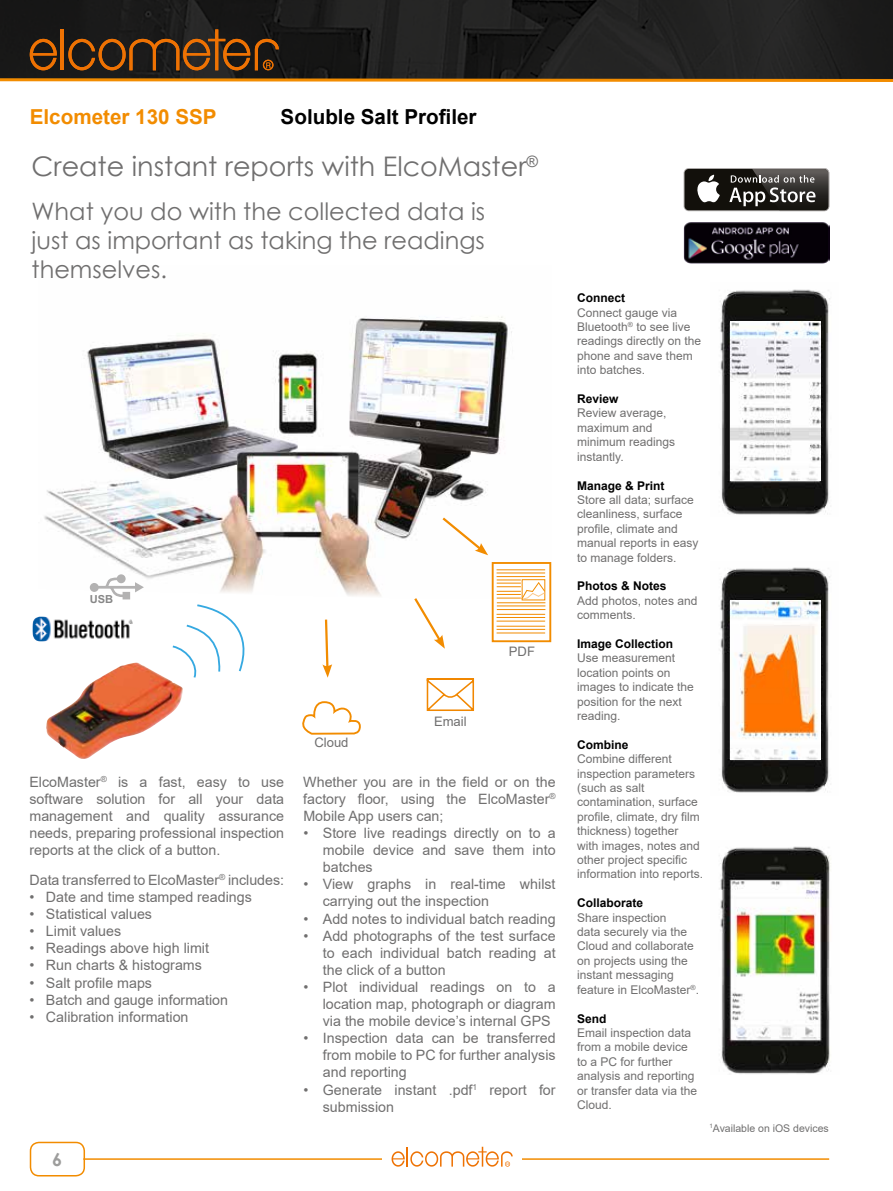
<style>
.page{position:relative;width:893px;height:1191px;background:#fff}
.page>*{position:absolute;margin:0;border:0;box-sizing:border-box;transform-origin:0 0}
.t1{font:27px "Century Gothic";color:#706f6f}
.t2{font:24px/28.8px "Century Gothic";color:#706f6f;text-align:justify}
.t3{font:700 20.7px "Arial";color:#000}
.t4{font:700 20.7px "Arial";color:#f28c00}
.t5{font:700 18px "Century Gothic";color:#9d9d9c}
.t6{font:14.25px/17.1px "Arial";color:#706f6f;text-align:justify}
.t7{font:13.05px "Arial";color:#706f6f}
.t8{font:12px/14.4px "Arial";color:#706f6f}
.t9{font:700 12px "Arial";color:#000}
.t10{font:700 11.1px "Arial";color:#878787}
.t11{font:10.5px "Arial";color:#706f6f}
</style>
<div class="page">
<div style="left:30px;top:1141px;width:55px;height:35px;border:2px solid #f28c00;border-radius:9px"></div>
<hr style="left:83px;top:1158px;width:746px;height:1px;background:#f28c00">
<div style="left:382px;top:1139px;width:140px;height:35px;background:#fff"></div>
<svg style="left:392px;top:1146px;width:121px;height:20px"></svg>
<div style="left:0;top:0;width:893px;height:79px;background:#20201f"></div>
<hr style="left:61px;top:29px;width:3px;height:41px;background:#ee7203">
<svg style="left:30px;top:39px;width:27px;height:31px"></svg>
<svg style="left:68px;top:29px;width:211px;height:41px"></svg>
<svg style="left:0;top:77px;width:893px;height:5px"></svg>
<img style="left:44px;top:316px;width:468px;height:282px">
<img style="left:719px;top:846px;width:112px;height:228px">
<img style="left:720px;top:289px;width:110px;height:226px">
<img style="left:731px;top:322px;width:89px;height:158px">
<img style="left:720px;top:567px;width:110px;height:226px">
<img style="left:731px;top:600px;width:89px;height:159px">
<div style="left:684px;top:169px;width:144px;height:41px;background:#12100b;border-radius:4px"></div>
<svg style="left:697px;top:175px;width:23px;height:27px"></svg>
<img style="left:752px;top:168px;width:77px;height:43px">
<img style="left:752px;top:169px;width:76px;height:41px">
<svg style="left:729px;top:175px;width:98px;height:36px"></svg>
<img style="left:683px;top:222px;width:147px;height:41px">
<img style="left:46px;top:662px;width:137px;height:97px">
<img style="left:33px;top:616px;width:100px;height:25px">
<svg style="left:90px;top:574px;width:54px;height:25px"></svg>
<svg style="left:171px;top:604px;width:74px;height:76px"></svg>
<svg style="left:427px;top:678px;width:47px;height:33px"></svg>
<svg style="left:492px;top:562px;width:59px;height:80px"></svg>
<hr style="left:497px;top:569px;width:48px;height:1px;background:#f28c00">
<hr style="left:497px;top:572px;width:48px;height:1px;background:#f28c00">
<hr style="left:497px;top:576px;width:48px;height:1px;background:#f28c00">
<hr style="left:497px;top:602px;width:48px;height:1px;background:#f28c00">
<hr style="left:497px;top:605px;width:48px;height:1px;background:#f28c00">
<hr style="left:497px;top:609px;width:48px;height:1px;background:#f28c00">
<hr style="left:497px;top:614px;width:48px;height:1px;background:#f28c00">
<hr style="left:497px;top:617px;width:48px;height:1px;background:#f28c00">
<hr style="left:497px;top:620px;width:48px;height:1px;background:#f28c00">
<hr style="left:497px;top:626px;width:48px;height:1px;background:#f28c00">
<hr style="left:497px;top:629px;width:48px;height:1px;background:#f28c00">
<hr style="left:497px;top:632px;width:48px;height:1px;background:#f28c00">
<svg style="left:497px;top:579px;width:49px;height:21px"></svg>
<svg style="left:302px;top:701px;width:59px;height:34px"></svg>
<svg style="left:440px;top:515px;width:48px;height:40px"></svg>
<svg style="left:322px;top:619px;width:10px;height:58px"></svg>
<svg style="left:412px;top:595px;width:33px;height:53px"></svg>
<h3 class="t4" style="left:30px;top:103px;width:188px">Elcometer 130 SSP</h3>
<h3 class="t3" style="left:281px;top:103px;width:197px">Soluble Salt Profiler</h3>
<h1 class="t1" style="left:32px;top:147px;width:508px">Create instant reports with ElcoMaster<sup>®</sup></h1>
<h2 class="t2" style="left:32px;top:197px;width:455px">What you do with the collected data is just as important as taking the readings themselves.</h2>
<p class="t10" style="left:90px;top:592px;width:25px">USB</p>
<p class="t7" style="left:509px;top:642px;width:28px">PDF</p>
<p class="t6" style="left:29px;top:773px;width:256px">ElcoMaster<sup>®</sup> is a fast, easy to use software solution for all your data management and quality assurance needs, preparing professional inspection reports at the click of a button.</p>
<p class="t6" style="left:29px;top:871px;width:256px">Data transferred to ElcoMaster<sup>®</sup> includes:</p>
<p class="t6" style="left:29px;top:888px;width:224px">• Date and time stamped readings</p>
<p class="t6" style="left:29px;top:905px;width:124px">• Statistical values</p>
<p class="t6" style="left:29px;top:922px;width:93px">• Limit values</p>
<p class="t6" style="left:29px;top:939px;width:181px">• Readings above high limit</p>
<p class="t6" style="left:29px;top:956px;width:174px">• Run charts &amp; histograms</p>
<p class="t6" style="left:29px;top:974px;width:124px">• Salt profile maps</p>
<p class="t6" style="left:29px;top:991px;width:200px">• Batch and gauge information</p>
<p class="t6" style="left:29px;top:1008px;width:161px">• Calibration information</p>
<p class="t5" style="left:52px;top:1145px;width:12px">6</p>
<p class="t7" style="left:314px;top:733px;width:36px">Cloud</p>
<p class="t7" style="left:434px;top:712px;width:34px">Email</p>
<p class="t6" style="left:303px;top:773px;width:254px">Whether you are in the field or on the factory floor, using the ElcoMaster<sup>® </sup>Mobile App users can;</p>
<p class="t6" style="left:323px;top:824px;width:234px;text-indent:-19px">• Store live readings directly on to a mobile device and save them into batches</p>
<p class="t6" style="left:323px;top:875px;width:234px;text-indent:-19px">• View graphs in real-time whilst carrying out the inspection</p>
<p class="t6" style="left:303px;top:910px;width:254px">• Add notes to individual batch reading</p>
<p class="t6" style="left:323px;top:927px;width:234px;text-indent:-19px">• Add photographs of the test surface to each individual batch reading at the click of a button</p>
<p class="t6" style="left:323px;top:978px;width:234px;text-indent:-19px">• Plot individual readings on to a location map, photograph or diagram via the mobile device’s internal GPS</p>
<p class="t6" style="left:323px;top:1029px;width:234px;text-indent:-19px">• Inspection data can be transferred from mobile to PC for further analysis and reporting</p>
<p class="t6" style="left:323px;top:1081px;width:234px;text-indent:-20px">• Generate instant .pdf<sup>1</sup> report for submission</p>
<p class="t9" style="left:577px;top:289px;width:49px">Connect</p>
<p class="t8" style="left:577px;top:305px;width:126px">Connect gauge via<br>Bluetooth<sup>®</sup> to see live readings directly on the phone and save them into batches.</p>
<p class="t9" style="left:577px;top:390px;width:43px">Review</p>
<p class="t8" style="left:577px;top:406px;width:100px">Review average, maximum and minimum readings instantly.</p>
<p class="t9" style="left:577px;top:477px;width:89px">Manage &amp; Print</p>
<p class="t8" style="left:577px;top:492px;width:123px">Store all data; surface cleanliness, surface profile, climate and manual reports in easy to manage folders.</p>
<p class="t9" style="left:577px;top:577px;width:91px">Photos &amp; Notes</p>
<p class="t8" style="left:577px;top:593px;width:122px">Add photos, notes and comments.</p>
<p class="t9" style="left:577px;top:635px;width:98px">Image Collection</p>
<p class="t8" style="left:577px;top:651px;width:118px">Use measurement location points on images to indicate the position for the next reading.</p>
<p class="t9" style="left:577px;top:736px;width:53px">Combine</p>
<p class="t8" style="left:577px;top:751px;width:127px">Combine different inspection parameters (such as salt contamination, surface profile, climate, dry film thickness) together<br>with images, notes and other project specific information into reports.</p>
<p class="t9" style="left:577px;top:894px;width:68px">Collaborate</p>
<p class="t8" style="left:577px;top:910px;width:123px">Share inspection<br>data securely via the<br>Cloud and collaborate on projects using the instant messaging feature in ElcoMaster<sup>®</sup>.</p>
<p class="t9" style="left:577px;top:1009px;width:31px">Send</p>
<p class="t8" style="left:577px;top:1025px;width:122px">Email inspection data from a mobile device to a PC for further analysis and reporting or transfer data via the<br>Cloud.</p>
<p class="t11" style="left:709px;top:1120px;width:121px"><sup>1</sup>Available on iOS devices</p>
</div>
